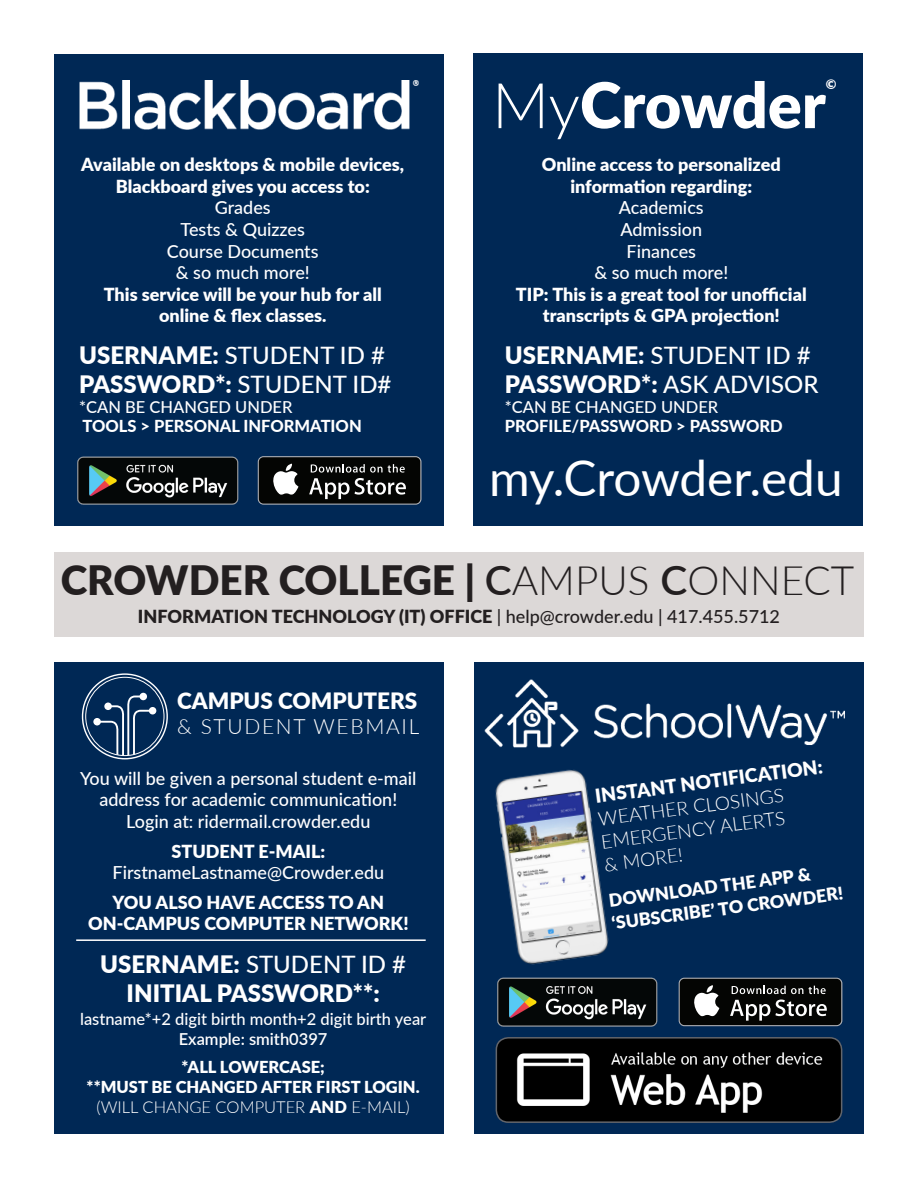
<style>
.page{position:relative;width:918px;height:1188px;background:#fff}
.page>*{position:absolute;margin:0;border:0;box-sizing:border-box;transform-origin:0 0}
.t1{font:900 63px "Lato";letter-spacing:-.005em;color:#fff}
.t2{font:49.5px "Lato";letter-spacing:-.005em;color:#fff}
.t3{font:900 40.5px "Lato";color:#231f20}
.t4{font:900 24px "Lato";color:#fff}
.t5{font:500 24px "Lato";color:#fff}
.t6{font:900 22.5px "Lato";color:#fff}
.t7{font:300 21px "Lato";letter-spacing:.08em;color:#fff}
.t8{font:300 19.2px "Lato";color:#fff}
.t9{font:900 19.2px "Lato";color:#fff}
.t10{font:900 18px/21.6px "Lato";color:#fff;text-align:center}
.t11{font:500 18px/21.6px "Lato";color:#fff;text-align:center}
.t12{font:900 18px "Lato";color:#231f20}
.t13{font:900 17.7px "Lato";color:#fff}
.t14{font:500 16.5px "Lato";color:#fff}
.t15{font:800 16.5px "Lato";color:#fff}
.t16{font:900 16.5px "Lato";color:#fff}
.t17{font:300 16.5px "Lato";color:#fff}
.t18{font:600 16.5px "Lato";color:#fff}
.t19{font:900 13.05px "Lato";color:#fff}
.s1{font-weight:900}
.s2{font-weight:500}
.s3{font-weight:300}
.s4{font-weight:600}
</style>
<div class="page">
<div style="left:54px;top:552px;width:810px;height:84px;background:#dcd8d7"></div>
<div style="left:54px;top:54px;width:390px;height:472px;background:#002855"></div>
<div style="left:473px;top:53px;width:390px;height:473px;background:#002855"></div>
<div style="left:54px;top:662px;width:390px;height:472px;background:#002855"></div>
<div style="left:474px;top:662px;width:390px;height:472px;background:#002855"></div>
<img style="left:79px;top:81px;width:340px;height:48px">
<img style="left:484px;top:679px;width:361px;height:69px">
<svg style="left:258px;top:456px;width:164px;height:49px"></svg>
<div style="left:259px;top:457px;width:161px;height:47px;background:#040503;border-radius:5px"></div>
<svg style="left:273px;top:464px;width:25px;height:31px"></svg>
<svg style="left:309px;top:464px;width:97px;height:35px"></svg>
<img style="left:77px;top:456px;width:161px;height:49px">
<img style="left:495px;top:769px;width:114px;height:196px">
<svg style="left:679px;top:978px;width:163px;height:48px"></svg>
<div style="left:680px;top:979px;width:161px;height:46px;background:#040503;border-radius:5px"></div>
<svg style="left:694px;top:985px;width:25px;height:31px"></svg>
<svg style="left:730px;top:1000px;width:97px;height:21px"></svg>
<svg style="left:732px;top:986px;width:71px;height:8px"></svg>
<svg style="left:809px;top:986px;width:17px;height:8px"></svg>
<img style="left:497px;top:977px;width:161px;height:50px">
<img style="left:496px;top:1038px;width:346px;height:84px">
<div style="left:496px;top:1037px;width:346px;height:86px;border:2px solid #63656a;border-radius:12px"></div>
<svg style="left:82px;top:673px;width:86px;height:86px"></svg>
<hr style="left:76px;top:939px;width:350px;height:2px;background:#fff">
<p class="t10" style="left:81px;top:153px;width:324px">Available on desktops &amp; mobile devices,<br>Blackboard gives you access to:</p>
<p class="t11" style="left:215px;top:196px;width:57px">Grades</p>
<p class="t11" style="left:181px;top:218px;width:126px">Tests &amp; Quizzes</p>
<p class="t11" style="left:167px;top:239px;width:153px">Course Documents</p>
<p class="t11" style="left:176px;top:261px;width:135px">&amp; so much more!</p>
<p class="t10" style="left:104px;top:283px;width:279px">This service will be your hub for all</p>
<p class="t10" style="left:159px;top:304px;width:169px">online &amp; flex classes.</p>
<p class="t5" style="left:79px;top:338px;width:307px"><span class="s1">USERNAME:</span> STUDENT ID #</p>
<p class="t4" style="left:79px;top:366px;width:314px">PASSWORD*: <span class="s2">STUDENT ID#</span></p>
<p class="t14" style="left:79px;top:395px;width:215px">*CAN BE CHANGED UNDER</p>
<p class="t15" style="left:83px;top:414px;width:281px">TOOLS &gt; PERSONAL INFORMATION</p>
<p class="t1" style="left:492px;top:58px;width:335px"><span class="s3">My</span>Crowder</p>
<p class="t19" style="left:826px;top:75px;width:12px">©</p>
<p class="t10" style="left:542px;top:153px;width:240px">Online access to personalized</p>
<p class="t10" style="left:570px;top:175px;width:183px">information regarding:</p>
<p class="t11" style="left:619px;top:196px;width:86px">Academics</p>
<p class="t11" style="left:620px;top:218px;width:83px">Admission</p>
<p class="t11" style="left:627px;top:239px;width:71px">Finances</p>
<p class="t11" style="left:594px;top:261px;width:135px">&amp; so much more!</p>
<p class="t10" style="left:516px;top:283px;width:292px">TIP: This is a great tool for unofficial transcripts &amp; GPA projection!</p>
<p class="t5" style="left:505px;top:338px;width:307px"><span class="s1">USERNAME:</span> STUDENT ID #</p>
<p class="t4" style="left:505px;top:366px;width:315px">PASSWORD*: <span class="s2">ASK ADVISOR</span></p>
<p class="t14" style="left:505px;top:395px;width:215px">*CAN BE CHANGED UNDER</p>
<p class="t15" style="left:505px;top:414px;width:279px">PROFILE/PASSWORD &gt; PASSWORD</p>
<p class="t2" style="left:489px;top:443px;width:355px">my.Crowder.edu</p>
<p class="t3" style="left:61px;top:549px;width:795px">CROWDER COLLEGE | <span class="s4">C</span><span class="s3">AMPUS</span> <span class="s4">C</span><span class="s3">ONNECT</span></p>
<p class="t12" style="left:138px;top:603px;width:644px">INFORMATION TECHNOLOGY (IT) OFFICE <span class="s2">| help@crowder.edu | 417.455.5712</span></p>
<p class="t6" style="left:177px;top:684px;width:242px">CAMPUS COMPUTERS</p>
<p class="t7" style="left:177px;top:712px;width:244px">&amp; STUDENT WEBMAIL</p>
<p class="t11" style="left:80px;top:766px;width:338px">You will be given a personal student e-mail address for academic communication!</p>
<p class="t11" style="left:126px;top:810px;width:246px">Login at: ridermail.crowder.edu</p>
<p class="t10" style="left:171px;top:840px;width:155px">STUDENT E-MAIL:</p>
<p class="t11" style="left:113px;top:861px;width:273px">FirstnameLastname@Crowder.edu</p>
<p class="t10" style="left:88px;top:891px;width:322px;line-height:21px">YOU ALSO HAVE ACCESS TO AN<br>ON-CAMPUS COMPUTER NETWORK!</p>
<p class="t5" style="left:100px;top:947px;width:307px"><span class="s1">USERNAME:</span> STUDENT ID #</p>
<p class="t4" style="left:127px;top:975px;width:255px">INITIAL PASSWORD**:</p>
<p class="t14" style="left:80px;top:1007px;width:348px">lastname*+2 digit birth month+2 digit birth year</p>
<p class="t18" style="left:179px;top:1027px;width:150px">Example: smith0397</p>
<p class="t16" style="left:182px;top:1055px;width:145px">*ALL LOWERCASE;</p>
<p class="t16" style="left:87px;top:1074px;width:335px">**MUST BE CHANGED AFTER FIRST LOGIN.</p>
<p class="t17" style="left:97px;top:1095px;width:315px">(WILL CHANGE COMPUTER <span class="s1">AND</span> E-MAIL)</p>
<p class="t9" style="left:593px;top:783px;width:231px;rotate:-8deg">INSTANT NOTIFICATION:</p>
<p class="t8" style="left:597px;top:807px;width:188px;rotate:-8deg">WEATHER CLOSINGS</p>
<p class="t8" style="left:600px;top:829px;width:187px;rotate:-8deg">EMERGENCY ALERTS</p>
<p class="t8" style="left:603px;top:852px;width:80px;rotate:-8deg">&amp; MORE!</p>
<p class="t13" style="left:607px;top:888px;width:205px;rotate:-8deg">DOWNLOAD THE APP &amp;</p>
<p class="t13" style="left:610px;top:911px;width:234px;rotate:-8deg">‘SUBSCRIBE’ TO CROWDER!</p>
</div>
